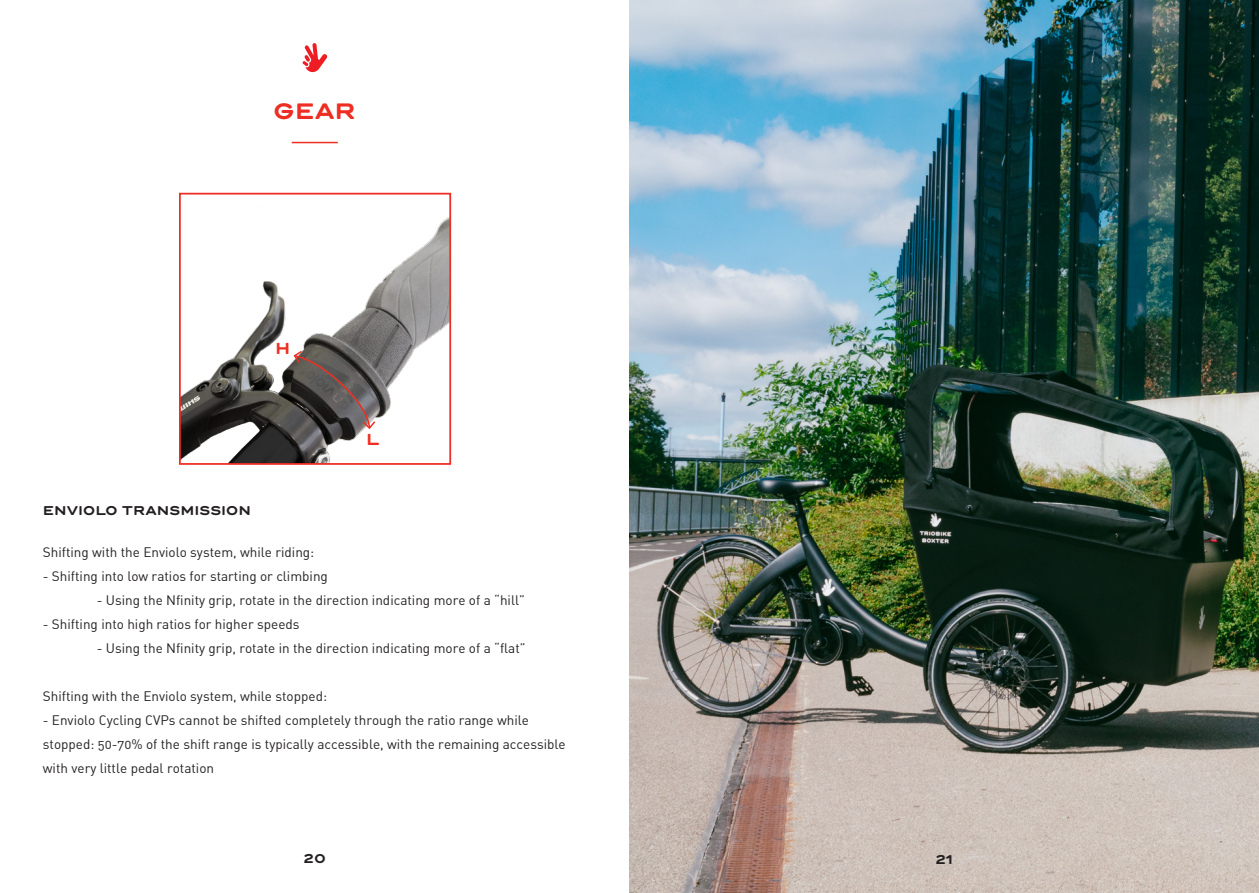
<style>
.page{position:relative;width:1259px;height:893px;background:#fff}
.page>*{position:absolute;margin:0;border:0;box-sizing:border-box;transform-origin:0 0}
.t1{font:700 21px "Trio Grotesk";color:#ee2e22}
.t2{font:700 15px "Trio Grotesk";color:#ee2e22}
.t3{font:13.5px "DIN Alternate";color:#231f20}
.t4{font:700 12px "Trio Grotesk";color:#231f20}
</style>
<div class="page">
<img style="left:629px;top:0;width:630px;height:893px">
<img style="left:182px;top:217px;width:266px;height:245px">
<div style="left:179px;top:193px;width:272px;height:272px;border:2px solid #ee2e22"></div>
<svg style="left:292px;top:349px;width:85px;height:81px"></svg>
<svg style="left:303px;top:43px;width:24px;height:29px"></svg>
<hr style="left:292px;top:142px;width:46px;height:1px;background:#ee2e22">
<p class="t1" style="left:274px;top:97px;width:84px">GEAR</p>
<p class="t2" style="left:275px;top:338px;width:17px">H</p>
<p class="t4" style="left:43px;top:502px;width:210px">ENVIOLO TRANSMISSION</p>
<p class="t2" style="left:366px;top:429px;width:15px">L</p>
<p class="t3" style="left:43px;top:544px;width:273px">Shifting with the Enviolo system, while riding:</p>
<p class="t3" style="left:43px;top:568px;width:287px">- Shifting into low ratios for starting or climbing</p>
<p class="t3" style="left:97px;top:592px;width:429px">- Using the Nfinity grip, rotate in the direction indicating more of a “hill”</p>
<p class="t3" style="left:43px;top:616px;width:258px">- Shifting into high ratios for higher speeds</p>
<p class="t3" style="left:97px;top:640px;width:430px">- Using the Nfinity grip, rotate in the direction indicating more of a “flat”</p>
<p class="t3" style="left:43px;top:688px;width:286px">Shifting with the Enviolo system, while stopped:</p>
<p class="t3" style="left:43px;top:712px;width:488px">- Enviolo Cycling CVPs cannot be shifted completely through the ratio range while</p>
<p class="t3" style="left:43px;top:736px;width:524px">stopped: 50-70% of the shift range is typically accessible, with the remaining accessible</p>
<p class="t3" style="left:43px;top:760px;width:173px">with very little pedal rotation</p>
<p class="t4" style="left:303px;top:850px;width:24px">20</p>
<p class="t4" style="left:935px;top:852px;width:19px">21</p>
</div>
